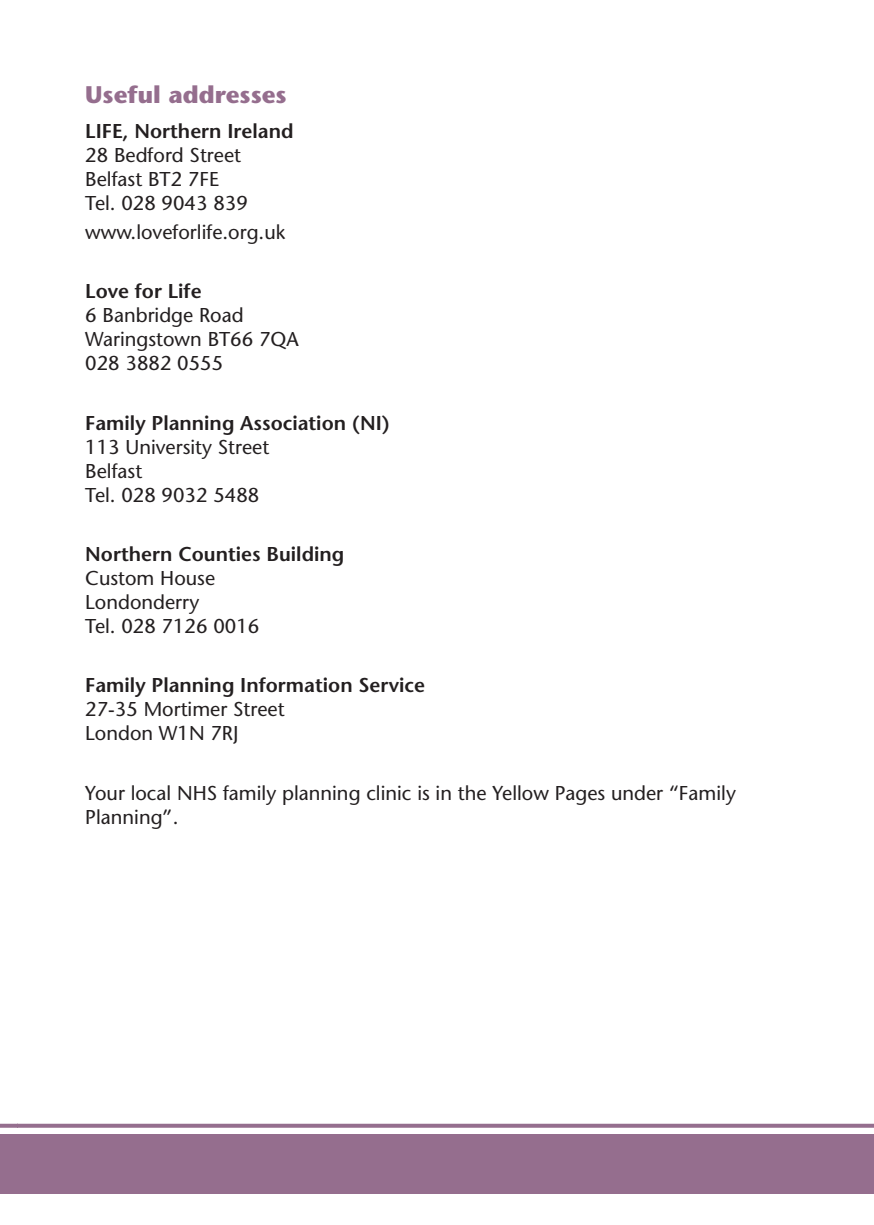
<style>
.page{position:relative;width:874px;height:1225px;background:#fff}
.page>*{position:absolute;margin:0;border:0;box-sizing:border-box;transform-origin:0 0}
.Sub_Head{font:700 24px "Stone Sans Std";color:#956e8e}
.Body{font:500 20px/24px "Stone Sans Std";color:#231f20}
.Body-2{font:600 20px "Stone Sans Std";color:#231f20}
</style>
<div class="page">
<div style="left:0;top:1134px;width:17px;height:59px;background:#956e8e"></div>
<svg style="left:0;top:1123px;width:17px;height:4px"></svg>
<div style="left:17px;top:1134px;width:856px;height:59px;background:#956e8e"></div>
<svg style="left:17px;top:1123px;width:856px;height:4px;background:#a888a2"></svg>
<p class="Sub_Head" style="left:85px;top:80px;width:203px">Useful addresses</p>
<p class="Body-2" style="left:85px;top:119px;width:210px">LIFE, Northern Ireland</p>
<p class="Body" style="left:85px;top:143px;width:157px">28 Bedford Street</p>
<p class="Body" style="left:85px;top:167px;width:135px">Belfast BT2 7FE</p>
<p class="Body" style="left:85px;top:191px;width:164px">Tel. 028 9043 839</p>
<p class="Body" style="left:85px;top:220px;width:201px">www.loveforlife.org.uk</p>
<p class="Body-2" style="left:85px;top:279px;width:118px">Love for Life</p>
<p class="Body" style="left:85px;top:303px;width:160px">6 Banbridge Road</p>
<p class="Body" style="left:85px;top:327px;width:215px">Waringstown BT66 7QA</p>
<p class="Body" style="left:85px;top:351px;width:139px">028 3882 0555</p>
<p class="Body-2" style="left:85px;top:410px;width:306px">Family Planning Association (NI)</p>
<p class="Body" style="left:85px;top:435px;width:185px">113 University Street</p>
<p class="Body" style="left:85px;top:459px;width:58px">Belfast</p>
<p class="Body" style="left:85px;top:483px;width:175px">Tel. 028 9032 5488</p>
<p class="Body-2" style="left:85px;top:542px;width:260px">Northern Counties Building</p>
<p class="Body" style="left:85px;top:566px;width:131px">Custom House</p>
<p class="Body" style="left:85px;top:590px;width:115px">Londonderry</p>
<p class="Body" style="left:85px;top:614px;width:175px">Tel. 028 7126 0016</p>
<p class="Body-2" style="left:85px;top:673px;width:341px">Family Planning Information Service</p>
<p class="Body" style="left:85px;top:697px;width:201px">27-35 Mortimer Street</p>
<p class="Body" style="left:85px;top:721px;width:154px">London W1N 7RJ</p>
<p class="Body" style="left:85px;top:781px;width:651px">Your local NHS family planning clinic is in the Yellow Pages under “Family<br>Planning”.</p>
</div>
